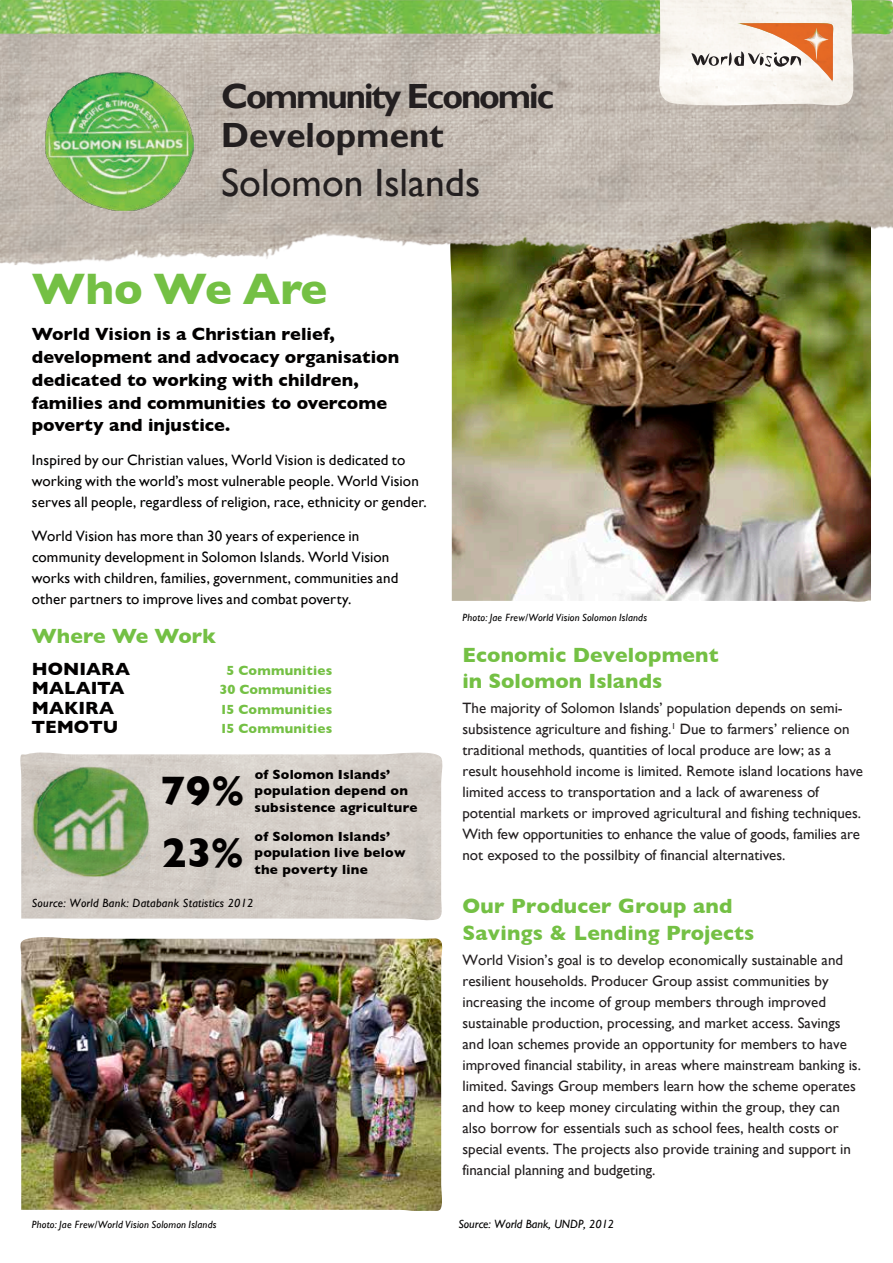
<style>
.page{position:relative;width:893px;height:1263px;background:#fff}
.page>*{position:absolute;margin:0;border:0;box-sizing:border-box;transform-origin:0 0}
.t1{font:700 45px "Gill Sans";color:#74c044}
.t2{font:700 42px/62.1px "Gill Sans";color:#020000}
.t3{font:39.45px "Gill Sans";color:#231f20}
.t4{font:700 34.95px/38.4px "Gill Sans";letter-spacing:-.06em;color:#231f20}
.t5{font:700 21px/26.7px "Gill Sans";letter-spacing:.01em;color:#74c044}
.t6{font:700 18px/22.8px "Gill Sans";letter-spacing:.005em;color:#020000}
.t7{font:15px/21px "Gill Sans";color:#231f20}
.t8{font:15px/21px "Gill Sans";letter-spacing:.01em;color:#020000}
.t9{font:700 13.5px/16.5px "Gill Sans";letter-spacing:.015em;color:#020000}
.t10{font:700 13.5px "Gill Sans";letter-spacing:.015em;color:#74c044}
.t11{font:italic 12px "Gill Sans";letter-spacing:.02em;color:#020000}
.t12{font:italic 12px "Gill Sans";color:#020000}
.t13{font:italic 10.5px "Gill Sans";letter-spacing:.02em;color:#020000}
</style>
<div class="page">
<img style="left:451px;top:268px;width:420px;height:334px">
<img style="left:0;top:35px;width:893px;height:233px">
<img style="left:0;top:0;width:893px;height:35px">
<img style="left:659px;top:0;width:194px;height:105px">
<img style="left:739px;top:23px;width:94px;height:58px">
<img style="left:804px;top:60px;width:25px;height:1px">
<img style="left:804px;top:27px;width:25px;height:33px">
<img style="left:804px;top:28px;width:24px;height:32px">
<svg style="left:691px;top:37px;width:110px;height:39px"></svg>
<img style="left:44px;top:67px;width:150px;height:149px">
<img style="left:20px;top:937px;width:422px;height:274px">
<img style="left:20px;top:752px;width:423px;height:169px">
<img style="left:32px;top:767px;width:118px;height:112px">
<img style="left:33px;top:765px;width:119px;height:112px">
<h3 class="t4" style="left:221px;top:77px;width:334px">Community Economic<br>Development</h3>
<h3 class="t3" style="left:221px;top:159px;width:261px">Solomon Islands</h3>
<h1 class="t1" style="left:32px;top:263px;width:297px">Who We Are</h1>
<p class="t6" style="left:32px;top:322px;width:369px">World Vision is a Christian relief, development and advocacy organisation dedicated to working with children, families and communities to overcome poverty and injustice.</p>
<p class="t8" style="left:32px;top:449px;width:396px">Inspired by our Christian values, World Vision is dedicated to working with the world’s most vulnerable people. World Vision serves all people, regardless of religion, race, ethnicity or gender.</p>
<p class="t8" style="left:32px;top:525px;width:368px">World Vision has more than 30 years of experience in community development in Solomon Islands. World Vision works with children, families, government, communities and other partners to improve lives and combat poverty.</p>
<h3 class="t5" style="left:32px;top:623px;width:186px">Where We Work</h3>
<p class="t6" style="left:32px;top:657px;width:100px">HONIARA</p>
<p class="t10" style="left:226px;top:662px;width:107px">5 Communities</p>
<p class="t6" style="left:32px;top:677px;width:94px">MALAITA</p>
<p class="t10" style="left:219px;top:682px;width:114px">30 Communities</p>
<p class="t6" style="left:32px;top:696px;width:84px">MAKIRA</p>
<p class="t10" style="left:220px;top:701px;width:114px">15 Communities</p>
<p class="t6" style="left:31px;top:715px;width:89px">TEMOTU</p>
<p class="t10" style="left:220px;top:720px;width:114px">15 Communities</p>
<h2 class="t2" style="left:161px;top:759px;width:85px">79%<br>23%</h2>
<p class="t9" style="left:255px;top:766px;width:164px">of Solomon Islands’ population depend on subsistence agriculture</p>
<p class="t9" style="left:255px;top:828px;width:153px">of Solomon Islands’ population live below the poverty line</p>
<p class="t11" style="left:32px;top:896px;width:223px">Source: World Bank: Databank Statistics 2012</p>
<p class="t13" style="left:32px;top:1218px;width:186px">Photo: Jae Frew/World Vision Solomon Islands</p>
<p class="t13" style="left:462px;top:611px;width:186px">Photo: Jae Frew/World Vision Solomon Islands</p>
<h3 class="t5" style="left:462px;top:641px;width:258px">Economic Development in Solomon Islands</h3>
<p class="t7" style="left:462px;top:698px;width:402px">The majority of Solomon Islands’ population depends on semi&shy;subsistence agriculture and fishing.<sup>1</sup> Due to farmers’ relience on traditional methods, quantities of local produce are low; as a result househhold income is limited. Remote island locations have limited access to transportation and a lack of awareness of potential markets or improved agricultural and fishing techniques.<br>With few opportunities to enhance the value of goods, families are not exposed to the possilbity of financial alternatives.</p>
<h3 class="t5" style="left:462px;top:892px;width:293px">Our Producer Group and<br>Savings &amp; Lending Projects</h3>
<p class="t7" style="left:462px;top:949px;width:400px">World Vision’s goal is to develop economically sustainable and resilient households. Producer Group assist communities by increasing the income of group members through improved sustainable production, processing, and market access. Savings and loan schemes provide an opportunity for members to have improved financial stability, in areas where mainstream banking is. limited. Savings Group members learn how the scheme operates and how to keep money circulating within the group, they can also borrow for essentials such as school fees, health costs or special events. The projects also provide training and support in financial planning and budgeting.</p>
<p class="t12" style="left:458px;top:1217px;width:157px">Source: World Bank, UNDP, 2012</p>
</div>
